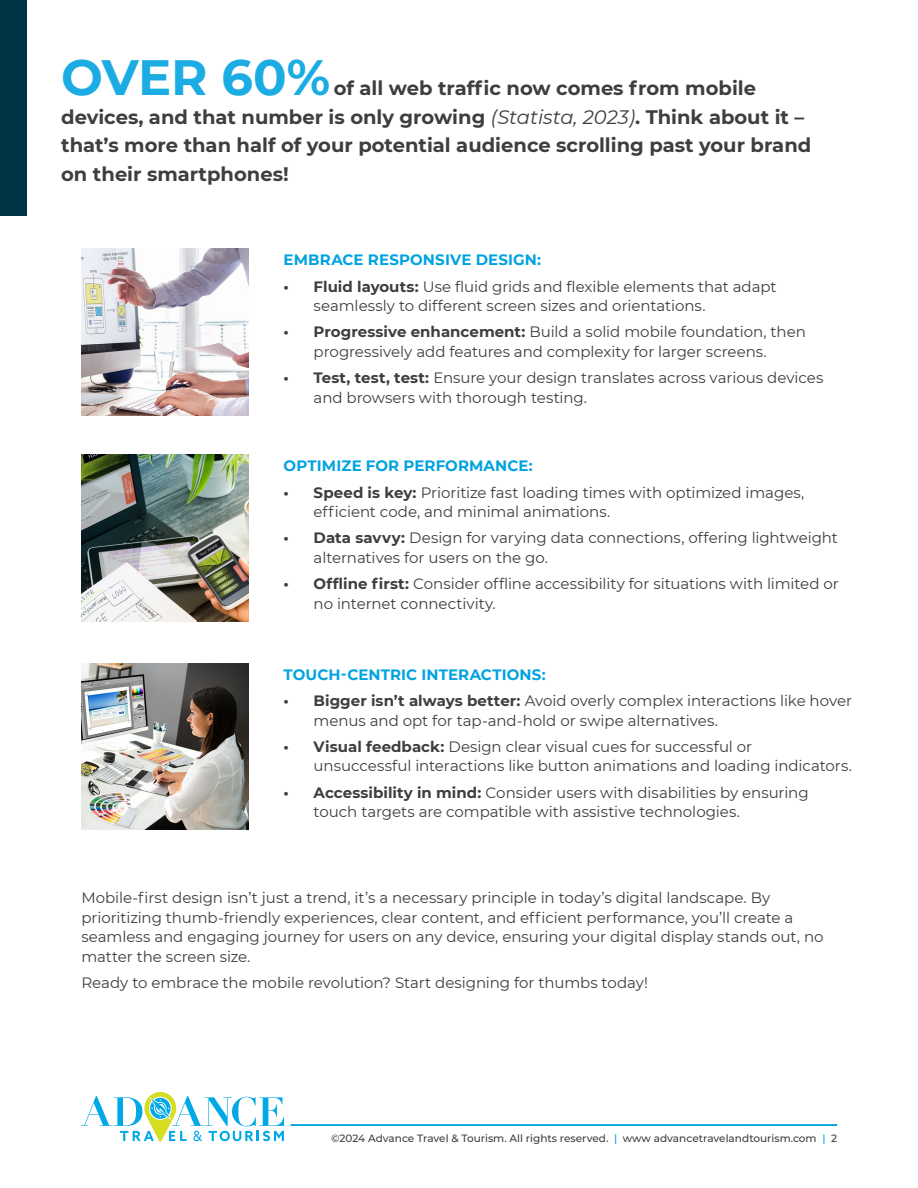
<style>
.page{position:relative;width:918px;height:1188px;background:#fff}
.page>*{position:absolute;margin:0;border:0;box-sizing:border-box;transform-origin:0 0}
.t1{font:700 49.5px "Montserrat";letter-spacing:-.01em;color:#1aace3}
.t2{font:700 19.5px/28.5px "Montserrat";color:#3e3e3f}
.BodyIndent{font:15px/19.5px "Montserrat";letter-spacing:-.005em;color:#3e3e3f}
.BodyIndent-2{font:700 15px "Montserrat";letter-spacing:.005em;color:#00a3e0}
.t3{font:500 10.5px "Montserrat";color:#3e3e3f}
.s1{font-weight:400;font-style:italic}
.s2{font-weight:700}
.s3{color:#00a3e0}
</style>
<div class="page">
<svg style="left:81px;top:1092px;width:203px;height:50px"></svg>
<hr style="left:291px;top:1124px;width:546px;height:2px;background:#00a3e0">
<div style="left:0;top:0;width:27px;height:216px;background:#003548"></div>
<img style="left:81px;top:455px;width:167px;height:166px">
<img style="left:81px;top:663px;width:167px;height:167px">
<img style="left:81px;top:249px;width:167px;height:166px">
<p class="t1" style="left:61px;top:42px;width:270px">OVER 60%</p>
<p class="t2" style="left:61px;top:73px;width:752px;text-indent:273px">of all web traffic now comes from mobile devices, and that number is only growing <span class="s1">(Statista, 2023)</span>. Think about it – that’s more than half of your potential audience scrolling past your brand on their smartphones!</p>
<p class="BodyIndent-2" style="left:284px;top:249px;width:259px">EMBRACE RESPONSIVE DESIGN:</p>
<p class="BodyIndent" style="left:314px;top:276px;width:464px;text-indent:-30px"><span class="s2">• Fluid layouts:</span> Use fluid grids and flexible elements that adapt seamlessly to different screen sizes and orientations.</p>
<p class="BodyIndent" style="left:314px;top:322px;width:494px;text-indent:-30px"><span class="s2">• Progressive enhancement:</span> Build a solid mobile foundation, then progressively add features and complexity for larger screens.</p>
<p class="BodyIndent" style="left:314px;top:368px;width:511px;text-indent:-30px"><span class="s2">• Test, test, test:</span> Ensure your design translates across various devices and browsers with thorough testing.</p>
<p class="BodyIndent-2" style="left:284px;top:455px;width:251px">OPTIMIZE FOR PERFORMANCE:</p>
<p class="BodyIndent" style="left:314px;top:482px;width:492px;text-indent:-30px"><span class="s2">• Speed is key:</span> Prioritize fast loading times with optimized images, efficient code, and minimal animations.</p>
<p class="BodyIndent" style="left:314px;top:528px;width:526px;text-indent:-30px"><span class="s2">• Data savvy:</span> Design for varying data connections, offering lightweight alternatives for users on the go.</p>
<p class="BodyIndent" style="left:314px;top:573px;width:527px;text-indent:-30px"><span class="s2">• Offline first:</span> Consider offline accessibility for situations with limited or no internet connectivity.</p>
<p class="BodyIndent-2" style="left:284px;top:664px;width:263px">TOUCH-CENTRIC INTERACTIONS:</p>
<p class="BodyIndent" style="left:314px;top:690px;width:540px;text-indent:-30px"><span class="s2">• Bigger isn’t always better:</span> Avoid overly complex interactions like hover menus and opt for tap-and-hold or swipe alternatives.</p>
<p class="BodyIndent" style="left:314px;top:736px;width:540px;text-indent:-30px"><span class="s2">• Visual feedback:</span> Design clear visual cues for successful or unsuccessful interactions like button animations and loading indicators.</p>
<p class="BodyIndent" style="left:314px;top:782px;width:497px;text-indent:-30px"><span class="s2">• Accessibility in mind:</span> Consider users with disabilities by ensuring touch targets are compatible with assistive technologies.</p>
<p class="BodyIndent" style="left:81px;top:888px;width:744px">Mobile-first design isn’t just a trend, it’s a necessary principle in today’s digital landscape. By prioritizing thumb-friendly experiences, clear content, and efficient performance, you’ll create a seamless and engaging journey for users on any device, ensuring your digital display stands out, no matter the screen size.</p>
<p class="BodyIndent" style="left:81px;top:972px;width:568px">Ready to embrace the mobile revolution? Start designing for thumbs today!</p>
<p class="t3" style="left:331px;top:1131px;width:508px">©2024 Advance Travel &amp; Tourism. All rights reserved. <span class="s3">|</span> www advancetravelandtourism.com <span class="s3">|</span> 2</p>
</div>
